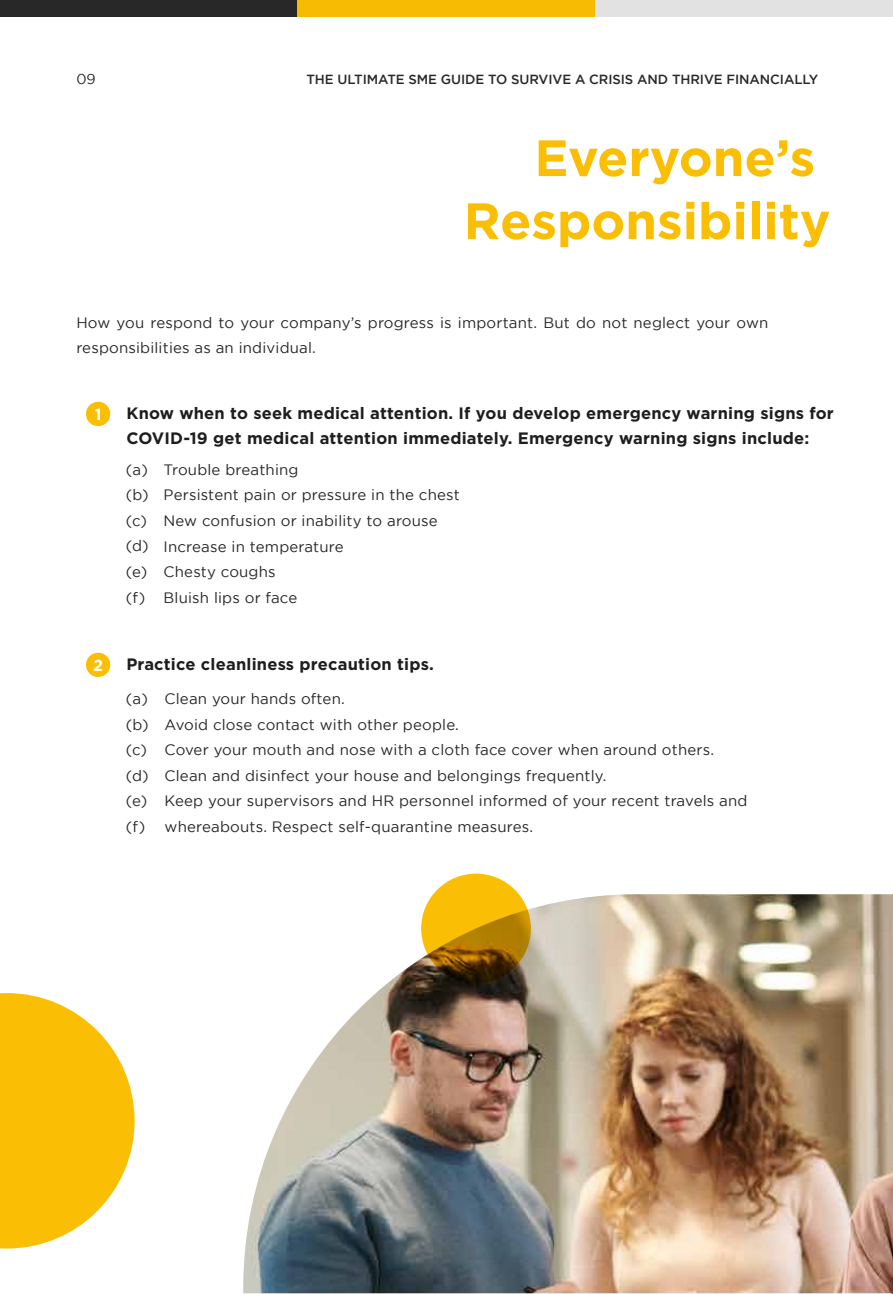
<style>
.page{position:relative;width:893px;height:1294px;background:#fff}
.page>*{position:absolute;margin:0;border:0;box-sizing:border-box;transform-origin:0 0}
.t1{font:700 51px/63px "Gotham";color:#fabe04}
.t2{font:700 16.5px/25.5px "Gotham";letter-spacing:.01em;color:#1e1e1e}
.t3{font:700 16.05px "Gotham";color:#fff}
.t4{font:15px/25.5px "Gotham";letter-spacing:.01em;color:#282828}
.t5{font:14.25px "Gotham";color:#282828}
.t6{font:500 13.2px "Gotham";letter-spacing:-.005em;color:#282828}
</style>
<div class="page">
<div style="left:86px;top:402px;width:24px;height:24px;background:#fabe04;border-radius:50%"></div>
<div style="left:86px;top:653px;width:24px;height:24px;background:#fabe04;border-radius:50%"></div>
<div style="left:0;top:0;width:298px;height:16px;background:#282828"></div>
<div style="left:298px;top:0;width:297px;height:16px;background:#f7bb04"></div>
<div style="left:595px;top:0;width:298px;height:16px;background:#e2e2e2"></div>
<img style="left:243px;top:894px;width:650px;height:400px">
<svg style="left:0;top:993px;width:135px;height:255px"></svg>
<svg style="left:421px;top:874px;width:110px;height:109px;background:#c38f03"></svg>
<p class="t5" style="left:76px;top:71px;width:21px">09</p>
<p class="t6" style="left:306px;top:72px;width:513px">THE ULTIMATE SME GUIDE TO SURVIVE A CRISIS AND THRIVE FINANCIALLY</p>
<h1 class="t1" style="left:464px;top:125px;width:368px;text-indent:71px">Everyone’s<br>Responsibility</h1>
<p class="t4" style="left:76px;top:310px;width:693px">How you respond to your company’s progress is important. But do not neglect your own responsibilities as an individual.</p>
<p class="t3" style="left:95px;top:405px;width:8px">1</p>
<p class="t3" style="left:93px;top:656px;width:11px">2</p>
<p class="t2" style="left:126px;top:400px;width:709px">Know when to seek medical attention. If you develop emergency warning signs for<br>COVID-19 get medical attention immediately. Emergency warning signs include:</p>
<p class="t4" style="left:126px;top:457px;width:24px;text-align:justify">(a) (b) (c) (d) (e) (f)</p>
<p class="t4" style="left:164px;top:457px;width:298px">Trouble breathing<br>Persistent pain or pressure in the chest<br>New confusion or inability to arouse<br>Increase in temperature<br>Chesty coughs<br>Bluish lips or face</p>
<p class="t2" style="left:126px;top:651px;width:309px">Practice cleanliness precaution tips.</p>
<p class="t4" style="left:165px;top:686px;width:584px">Clean your hands often.<br>Avoid close contact with other people.<br>Cover your mouth and nose with a cloth face cover when around others.<br>Clean and disinfect your house and belongings frequently.<br>Keep your supervisors and HR personnel informed of your recent travels and whereabouts. Respect self-quarantine measures.</p>
<p class="t4" style="left:126px;top:686px;width:24px;text-align:justify">(a) (b) (c) (d) (e) (f)</p>
</div>
